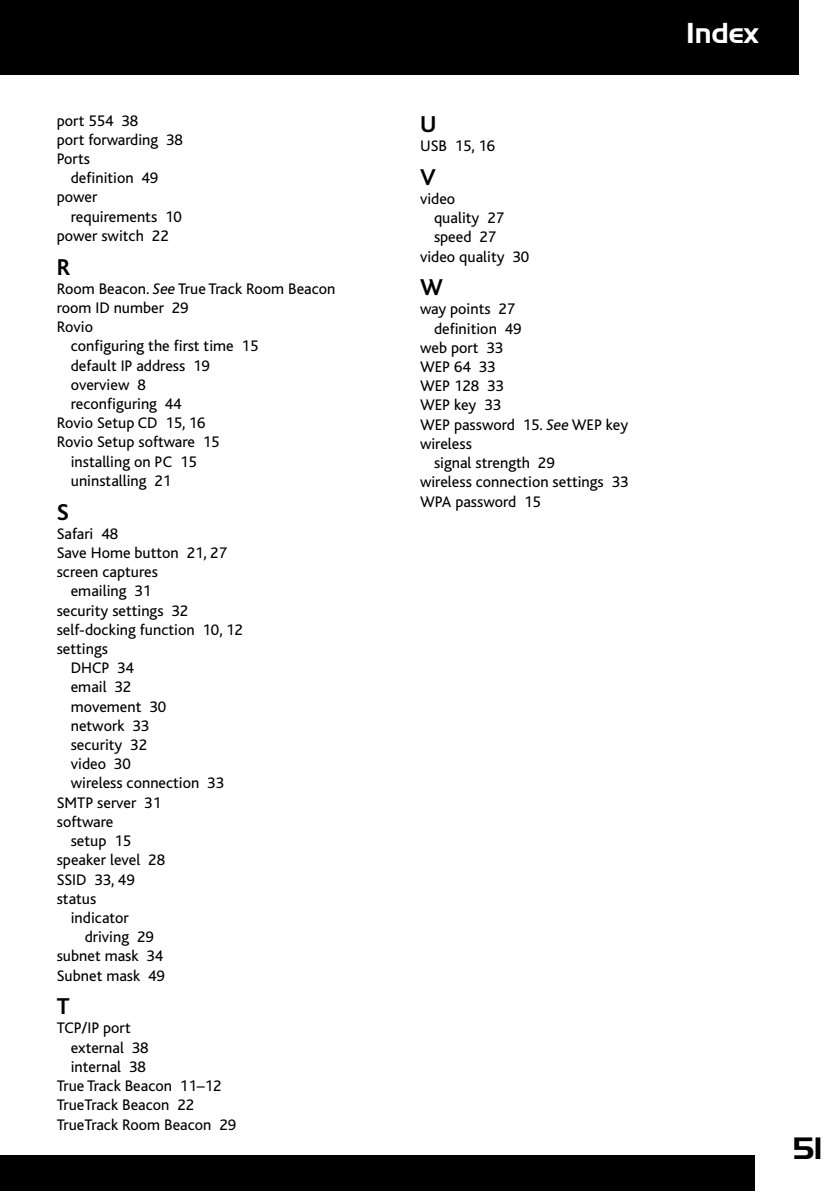
<style>
.page{position:relative;width:840px;height:1191px;background:#fff}
.page>*{position:absolute;margin:0;border:0;box-sizing:border-box;transform-origin:0 0}
.t1{font:30px "Handel Gothic BT";color:#000}
.t2{font:28px "Handel Gothic BT";color:#fff}
.t3{font:700 24px "Bliss";color:#000}
.t4{font:16px "Bliss";color:#000}
.s1{font-style:italic}
</style>
<div class="page">
<div style="left:0;top:0;width:797px;height:74px;background:#000"></div>
<div style="left:0;top:1155px;width:754px;height:36px;background:#000"></div>
<p class="t4" style="left:57px;top:112px;width:83px">port 554 38</p>
<p class="t4" style="left:57px;top:131px;width:128px">port forwarding 38</p>
<p class="t4" style="left:57px;top:150px;width:35px">Ports</p>
<p class="t4" style="left:71px;top:170px;width:89px">definition 49</p>
<p class="t4" style="left:57px;top:189px;width:42px">power</p>
<p class="t4" style="left:71px;top:208px;width:113px">requirements 10</p>
<p class="t4" style="left:57px;top:227px;width:113px">power switch 22</p>
<h3 class="t3" style="left:57px;top:254px;width:15px">R</h3>
<p class="t4" style="left:57px;top:280px;width:280px">Room Beacon. <span class="s1">See</span> True Track Room Beacon</p>
<p class="t4" style="left:57px;top:299px;width:133px">room ID number 29</p>
<p class="t4" style="left:57px;top:318px;width:38px">Rovio</p>
<p class="t4" style="left:71px;top:338px;width:189px">configuring the first time 15</p>
<p class="t4" style="left:71px;top:357px;width:141px">default IP address 19</p>
<p class="t4" style="left:71px;top:376px;width:76px">overview 8</p>
<p class="t4" style="left:71px;top:395px;width:112px">reconfiguring 44</p>
<p class="t4" style="left:57px;top:414px;width:150px">Rovio Setup CD 15, 16</p>
<p class="t4" style="left:57px;top:434px;width:164px">Rovio Setup software 15</p>
<p class="t4" style="left:71px;top:453px;width:127px">installing on PC 15</p>
<p class="t4" style="left:71px;top:472px;width:102px">uninstalling 21</p>
<h3 class="t3" style="left:57px;top:499px;width:14px">S</h3>
<p class="t4" style="left:57px;top:525px;width:63px">Safari 48</p>
<p class="t4" style="left:57px;top:544px;width:172px">Save Home button 21, 27</p>
<p class="t4" style="left:57px;top:563px;width:103px">screen captures</p>
<p class="t4" style="left:71px;top:583px;width:82px">emailing 31</p>
<p class="t4" style="left:57px;top:602px;width:133px">security settings 32</p>
<p class="t4" style="left:57px;top:621px;width:187px">self-docking function 10, 12</p>
<p class="t4" style="left:57px;top:640px;width:53px">settings</p>
<p class="t4" style="left:71px;top:659px;width:65px">DHCP 34</p>
<p class="t4" style="left:71px;top:679px;width:62px">email 32</p>
<p class="t4" style="left:71px;top:698px;width:97px">movement 30</p>
<p class="t4" style="left:71px;top:717px;width:80px">network 33</p>
<p class="t4" style="left:71px;top:736px;width:78px">security 32</p>
<p class="t4" style="left:71px;top:755px;width:61px">video 30</p>
<p class="t4" style="left:71px;top:775px;width:155px">wireless connection 33</p>
<p class="t4" style="left:57px;top:794px;width:106px">SMTP server 31</p>
<p class="t4" style="left:57px;top:813px;width:58px">software</p>
<p class="t4" style="left:71px;top:832px;width:62px">setup 15</p>
<p class="t4" style="left:57px;top:851px;width:110px">speaker level 28</p>
<p class="t4" style="left:57px;top:871px;width:79px">SSID 33, 49</p>
<p class="t4" style="left:57px;top:890px;width:41px">status</p>
<p class="t4" style="left:71px;top:909px;width:60px">indicator</p>
<p class="t4" style="left:85px;top:928px;width:70px">driving 29</p>
<p class="t4" style="left:57px;top:947px;width:108px">subnet mask 34</p>
<p class="t4" style="left:57px;top:967px;width:110px">Subnet mask 49</p>
<h3 class="t3" style="left:57px;top:994px;width:14px">T</h3>
<p class="t4" style="left:57px;top:1019px;width:75px">TCP/IP port</p>
<p class="t4" style="left:71px;top:1039px;width:79px">external 38</p>
<p class="t4" style="left:71px;top:1058px;width:77px">internal 38</p>
<p class="t4" style="left:57px;top:1077px;width:166px">True Track Beacon 11–12</p>
<p class="t4" style="left:57px;top:1096px;width:139px">TrueTrack Beacon 22</p>
<p class="t4" style="left:57px;top:1115px;width:181px">TrueTrack Room Beacon 29</p>
<h3 class="t3" style="left:420px;top:111px;width:18px">U</h3>
<p class="t4" style="left:420px;top:137px;width:77px">USB 15, 16</p>
<h3 class="t3" style="left:420px;top:164px;width:17px">V</h3>
<p class="t4" style="left:420px;top:190px;width:37px">video</p>
<p class="t4" style="left:434px;top:209px;width:72px">quality 27</p>
<p class="t4" style="left:434px;top:229px;width:64px">speed 27</p>
<p class="t4" style="left:420px;top:248px;width:111px">video quality 30</p>
<h3 class="t3" style="left:420px;top:275px;width:24px">W</h3>
<p class="t4" style="left:420px;top:301px;width:97px">way points 27</p>
<p class="t4" style="left:434px;top:320px;width:89px">definition 49</p>
<p class="t4" style="left:420px;top:339px;width:85px">web port 33</p>
<p class="t4" style="left:420px;top:358px;width:77px">WEP 64 33</p>
<p class="t4" style="left:420px;top:377px;width:85px">WEP 128 33</p>
<p class="t4" style="left:420px;top:397px;width:83px">WEP key 33</p>
<p class="t4" style="left:420px;top:416px;width:210px">WEP password 15. <span class="s1">See</span> WEP key</p>
<p class="t4" style="left:420px;top:435px;width:53px">wireless</p>
<p class="t4" style="left:434px;top:454px;width:122px">signal strength 29</p>
<p class="t4" style="left:420px;top:473px;width:210px">wireless connection settings 33</p>
<p class="t4" style="left:420px;top:493px;width:122px">WPA password 15</p>
<h2 class="t2" style="left:686px;top:16px;width:74px">Index</h2>
<h1 class="t1" style="left:793px;top:1129px;width:30px">51</h1>
</div>
